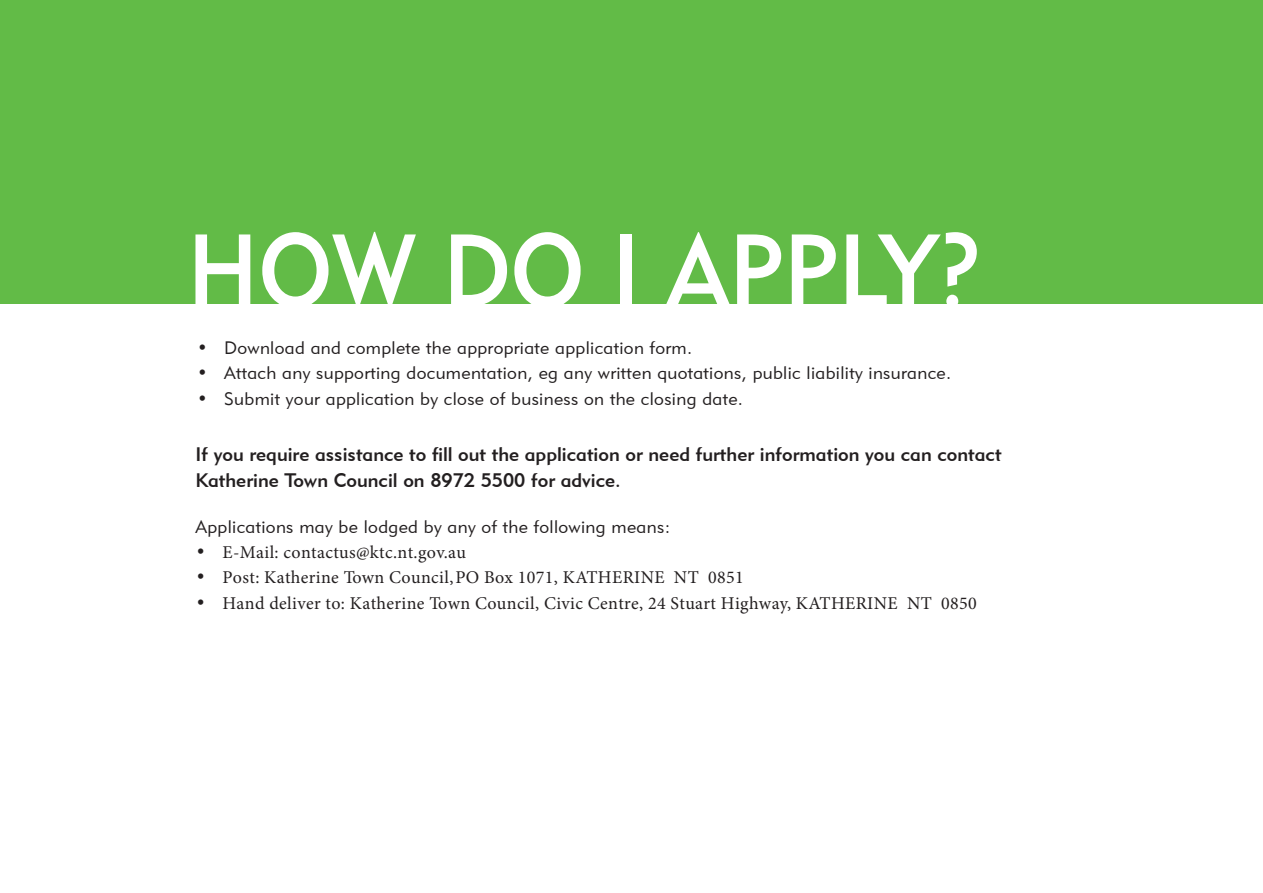
<style>
.page{position:relative;width:1263px;height:893px;background:#fff}
.page>*{position:absolute;margin:0;border:0;box-sizing:border-box;transform-origin:0 0}
.t1{font:101.55px "Geometric 415 BT Medium A";color:#fff;scale:.93 1}
.t2{font:19.5px "Geometric 415 BT Medium A";color:#231f20}
.t3{font:18px "Geometric 415 BT Lite A";letter-spacing:.02em;color:#231f20}
.t4{font:18px "Minion Pro";letter-spacing:.02em;color:#231f20}
.s1{font-family:"Geometric 415 BT Lite A"}
</style>
<div class="page">
<div style="left:0;top:0;width:1263px;height:304px;background:#62bb47"></div>
<p class="t1" style="left:187px;top:209px;width:857px">HOW DO I APPLY?</p>
<p class="t3" style="left:197px;top:336px;width:497px">• Download and complete the appropriate application form.</p>
<p class="t3" style="left:197px;top:362px;width:755px">• Attach any supporting documentation, eg any written quotations, public liability insurance.</p>
<p class="t3" style="left:197px;top:387px;width:547px">• Submit your application by close of business on the closing date.</p>
<p class="t2" style="left:195px;top:443px;width:808px">If you require assistance to fill out the application or need further information you can contact</p>
<p class="t2" style="left:195px;top:468px;width:427px">Katherine Town Council on 8972 5500 for advice.</p>
<p class="t3" style="left:195px;top:515px;width:476px">Applications may be lodged by any of the following means:</p>
<p class="t4" style="left:195px;top:541px;width:272px"><span class="s1">•</span> E-Mail: contactus@ktc.nt.gov.au</p>
<p class="t4" style="left:195px;top:566px;width:550px"><span class="s1">•</span> Post: Katherine Town Council,PO Box 1071, KATHERINE NT 0851</p>
<p class="t4" style="left:195px;top:592px;width:783px"><span class="s1">•</span> Hand deliver to: Katherine Town Council, Civic Centre, 24 Stuart Highway, KATHERINE NT 0850</p>
</div>
